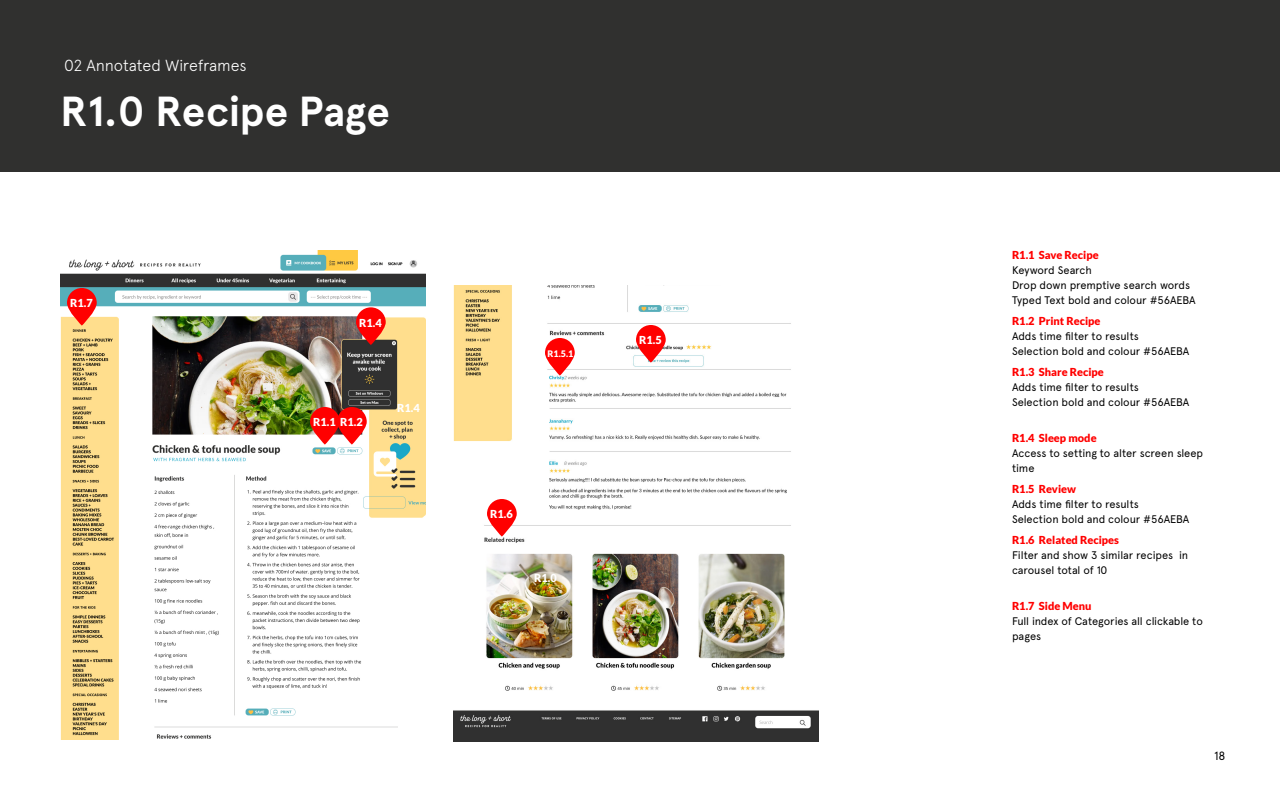
<style>
.page{position:relative;width:1280px;height:800px;background:#fff}
.page>*{position:absolute;margin:0;border:0;box-sizing:border-box;transform-origin:0 0}
.MAIN_HEAD{font:700 42px "Apercu";color:#fff}
.MAIN_HEAD-2{font:300 16px "Apercu";letter-spacing:-.005em;color:#fff}
.t1{font:12px "Apercu";color:#000}
.Main_text{font:11px/15px "Apercu";letter-spacing:-.01em;color:#000}
.WIREFR_CAPti{font:900 11px "Lato";color:#f00}
.Main_text-2{font:900 11px "Lato";color:#fff}
.Main_text-3{font:900 9px "Lato";color:#fff}
</style>
<div class="page">
<div style="left:0;top:0;width:1280px;height:172px;background:#30302f"></div>
<img style="left:60px;top:250px;width:365px;height:490px">
<img style="left:454px;top:285px;width:365px;height:456px">
<svg style="left:310px;top:407px;width:30px;height:38px"></svg>
<svg style="left:636px;top:325px;width:30px;height:38px"></svg>
<svg style="left:545px;top:338px;width:30px;height:38px"></svg>
<svg style="left:487px;top:499px;width:30px;height:38px"></svg>
<svg style="left:356px;top:307px;width:30px;height:38px"></svg>
<svg style="left:67px;top:288px;width:30px;height:38px"></svg>
<svg style="left:337px;top:407px;width:30px;height:38px"></svg>
<p class="MAIN_HEAD-2" style="left:64px;top:56px;width:184px">02 Annotated Wireframes</p>
<p class="MAIN_HEAD" style="left:60px;top:86px;width:331px">R1.0 Recipe Page</p>
<p class="Main_text-2" style="left:70px;top:297px;width:24px">R1.7</p>
<p class="Main_text-2" style="left:359px;top:316px;width:24px">R1.4</p>
<p class="Main_text-2" style="left:313px;top:416px;width:51px">R1.1 R1.2</p>
<p class="Main_text-2" style="left:397px;top:402px;width:24px">R1.4</p>
<p class="Main_text-3" style="left:548px;top:348px;width:27px">R1.5.1</p>
<p class="Main_text-2" style="left:490px;top:508px;width:24px">R1.6</p>
<p class="Main_text-2" style="left:534px;top:571px;width:24px">R1.0</p>
<p class="Main_text-2" style="left:639px;top:334px;width:24px">R1.5</p>
<p class="WIREFR_CAPti" style="left:1012px;top:248px;width:88px">R1.1 Save Recipe</p>
<p class="Main_text" style="left:1012px;top:262px;width:81px">Keyword Search</p>
<p class="Main_text" style="left:1012px;top:277px;width:180px">Drop down premptive search words</p>
<p class="Main_text" style="left:1012px;top:292px;width:185px">Typed Text bold and colour #56AEBA</p>
<p class="WIREFR_CAPti" style="left:1012px;top:314px;width:90px">R1.2 Print Recipe</p>
<p class="Main_text" style="left:1012px;top:328px;width:128px">Adds time filter to results</p>
<p class="Main_text" style="left:1012px;top:343px;width:179px">Selection bold and colour #56AEBA</p>
<p class="WIREFR_CAPti" style="left:1012px;top:365px;width:93px">R1.3 Share Recipe</p>
<p class="Main_text" style="left:1012px;top:379px;width:128px">Adds time filter to results</p>
<p class="Main_text" style="left:1012px;top:394px;width:179px">Selection bold and colour #56AEBA</p>
<p class="WIREFR_CAPti" style="left:1012px;top:431px;width:86px">R1.4 Sleep mode</p>
<p class="Main_text" style="left:1012px;top:445px;width:193px">Access to setting to alter screen sleep time</p>
<p class="WIREFR_CAPti" style="left:1012px;top:482px;width:66px">R1.5 Review</p>
<p class="Main_text" style="left:1012px;top:496px;width:128px">Adds time filter to results</p>
<p class="Main_text" style="left:1012px;top:511px;width:179px">Selection bold and colour #56AEBA</p>
<p class="WIREFR_CAPti" style="left:1012px;top:533px;width:109px">R1.6 Related Recipes</p>
<p class="Main_text" style="left:1012px;top:547px;width:178px">Filter and show 3 similar recipes in carousel total of 10</p>
<p class="WIREFR_CAPti" style="left:1012px;top:599px;width:81px">R1.7 Side Menu</p>
<p class="Main_text" style="left:1012px;top:613px;width:192px">Full index of Categories all clickable to pages</p>
<p class="t1" style="left:1214px;top:749px;width:13px">18</p>
</div>
